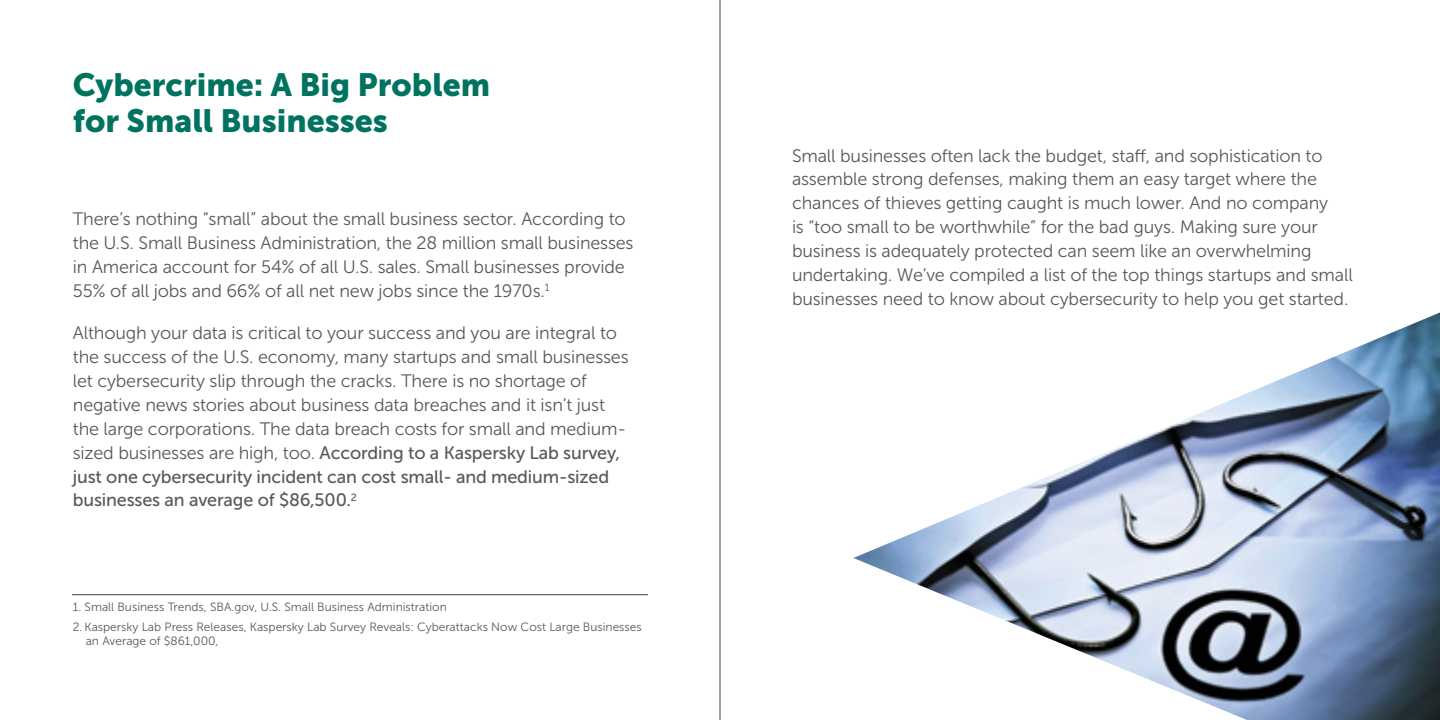
<style>
.page{position:relative;width:1440px;height:720px;background:#fff}
.page>*{position:absolute;margin:0;border:0;box-sizing:border-box;transform-origin:0 0}
.t1{font:32px/36px "Museo Sans 900";color:#007360}
.t2{font:18px/24px "Museo Sans 300";letter-spacing:-.01em;color:#58595b}
.t3{font:18px/24px "Museo Sans 500";letter-spacing:-.01em;color:#58595b}
.t4{font:12px/14px "Museo Sans 300";color:#58595b}
.s1{font-family:"Museo Sans 300"}
</style>
<div class="page">
<hr style="left:72px;top:594px;width:576px;height:1px;background:#414042">
<img style="left:853px;top:312px;width:587px;height:408px">
<hr style="left:720px;top:0;width:1px;height:720px;background:#414042">
<h1 class="t1" style="left:73px;top:67px;width:419px">Cybercrime: A Big Problem for Small Businesses</h1>
<p class="t2" style="left:73px;top:206px;width:562px">There’s nothing “small” about the small business sector. According to the U.S. Small Business Administration, the 28 million small businesses in America account for 54% of all U.S. sales. Small businesses provide 55% of all jobs and 66% of all net new jobs since the 1970s.<sup>1</sup></p>
<p class="t2" style="left:73px;top:320px;width:557px">Although your data is critical to your success and you are integral to the success of the U.S. economy, many startups and small businesses let cybersecurity slip through the cracks. There is no shortage of negative news stories about business data breaches and it isn’t just the large corporations. The data breach costs for small and medium-</p>
<p class="t3" style="left:73px;top:440px;width:549px"><span class="s1">sized businesses are high, too.</span> According to a Kaspersky Lab survey, just one cybersecurity incident can cost small- and medium-sized businesses an average of $86,500.<sup>2</sup></p>
<p class="t4" style="left:73px;top:600px;width:375px">1. Small Business Trends, SBA.gov, U.S. Small Business Administration</p>
<p class="t4" style="left:86px;top:620px;width:558px;text-indent:-13px">2. Kaspersky Lab Press Releases, Kaspersky Lab Survey Reveals: Cyberattacks Now Cost Large Businesses an Average of $861,000,</p>
<p class="t2" style="left:792px;top:143px;width:562px">Small businesses often lack the budget, staff, and sophistication to assemble strong defenses, making them an easy target where the chances of thieves getting caught is much lower. And no company<br>is “too small to be worthwhile” for the bad guys. Making sure your business is adequately protected can seem like an overwhelming undertaking. We’ve compiled a list of the top things startups and small businesses need to know about cybersecurity to help you get started.</p>
</div>
